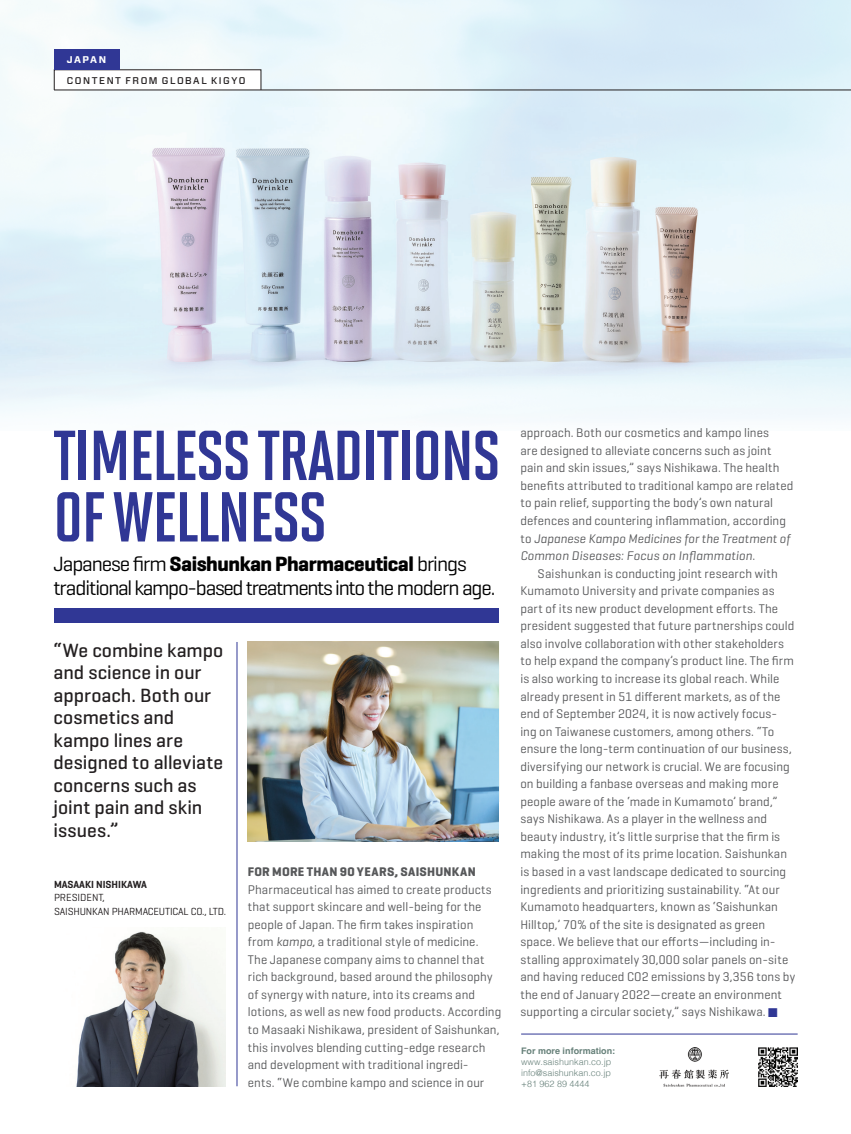
<style>
.page{position:relative;width:851px;height:1134px;background:#fff}
.page>*{position:absolute;margin:0;border:0;box-sizing:border-box;transform-origin:0 0}
.t1{font:70.5px/61.5px "Solano Gothic MVB Bd Cap";letter-spacing:-.025em;color:#303795}
.t2{font:21px/24px "Geogrotesque";letter-spacing:-.06em;color:#010101}
.t3{font:500 19.5px/22.5px "Geogrotesque";color:#231f20}
.t4{font:12.75px/17.5px "Geogrotesque";letter-spacing:.01em;color:#57585a}
.t5{font:700 12.75px "Geogrotesque";letter-spacing:.025em;color:#57585a}
.t6{font:10.5px/13.5px "Geogrotesque";letter-spacing:-.015em;color:#231f20}
.t7{font:600 10.5px "Geogrotesque";color:#231f20}
.t8{font:500 9.75px "Forza";letter-spacing:.16em;color:#231f20}
.t9{font:700 9.75px "Forza";letter-spacing:.15em;color:#fff}
.t10{font:300 9px/10.8px "Helvetica";color:#67817a;text-align:justify}
.t11{font:700 9px "Helvetica";color:#67817a}
.s1{font-weight:700}
.s2{font-style:italic}
.s3{color:#303795}
</style>
<div class="page">
<img style="left:0;top:0;width:850px;height:420px">
<div style="left:54px;top:608px;width:444px;height:15px;background:#303795"></div>
<img style="left:758px;top:1048px;width:39px;height:39px">
<img style="left:659px;top:1048px;width:69px;height:39px">
<hr style="left:521px;top:1034px;width:276px;height:1px;background:#303795">
<hr style="left:237px;top:642px;width:1px;height:444px;background:#303795">
<img style="left:76px;top:931px;width:150px;height:156px">
<img style="left:248px;top:642px;width:250px;height:199px">
<div style="left:54px;top:70px;width:207px;height:20px;background:#fff"></div>
<div style="left:54px;top:49px;width:66px;height:21px;background:#303795"></div>
<hr style="left:54px;top:90px;width:796px;height:1px;background:#231f20">
<p class="t9" style="left:67px;top:53px;width:41px">JAPAN</p>
<p class="t8" style="left:67px;top:74px;width:180px">CONTENT FROM GLOBAL KIGYO</p>
<h1 class="t1" style="left:53px;top:425px;width:449px">TIMELESS TRADITIONS<br>OF WELLNESS</h1>
<h2 class="t2" style="left:53px;top:552px;width:443px">Japanese firm <span class="s1">Saishunkan Pharmaceutical</span> brings traditional kampo-based treatments into the modern age.</h2>
<h3 class="t3" style="left:54px;top:638px;width:171px">“We combine kampo and science in our approach. Both our cosmetics and kampo lines are designed to alleviate concerns such as joint pain and skin issues.”</h3>
<p class="t7" style="left:54px;top:877px;width:94px">MASAAKI NISHIKAWA</p>
<p class="t6" style="left:54px;top:890px;width:173px">PRESIDENT,<br>SAISHUNKAN PHARMACEUTICAL CO., LTD.</p>
<p class="t5" style="left:248px;top:864px;width:229px">FOR MORE THAN 90 YEARS, SAISHUNKAN</p>
<p class="t4" style="left:248px;top:880px;width:255px">Pharmaceutical has aimed to create products that support skincare and well-being for the people of Japan. The firm takes inspiration from <span class="s2">kampo</span>, a traditional style of medicine.<br>The Japanese company aims to channel that rich background, based around the philosophy of synergy with nature, into its creams and lotions, as well as new food products. According to Masaaki Nishikawa, president of Saishunkan, this involves blending cutting-edge research and development with traditional ingredi-<br>ents. “We combine kampo and science in our</p>
<p class="t4" style="left:520px;top:424px;width:274px">approach. Both our cosmetics and kampo lines<br>are designed to alleviate concerns such as joint pain and skin issues,” says Nishikawa. The health benefits attributed to traditional kampo are related to pain relief, supporting the body’s own natural defences and countering inflammation, according to <span class="s2">Japanese Kampo Medicines for the Treatment of Common Diseases: Focus on Inflammation</span>.</p>
<p class="t4" style="left:520px;top:564px;width:276px;text-indent:17px">Saishunkan is conducting joint research with Kumamoto University and private companies as part of its new product development efforts. The president suggested that future partnerships could also involve collaboration with other stakeholders to help expand the company’s product line. The firm is also working to increase its global reach. While already present in 51 different markets, as of the end of September 2024, it is now actively focus&shy;ing on Taiwanese customers, among others. “To ensure the long-term continuation of our business, diversifying our network is crucial. We are focusing on building a fanbase overseas and making more people aware of the ‘made in Kumamoto’ brand,” says Nishikawa. As a player in the wellness and beauty industry, it’s little surprise that the firm is making the most of its prime location. Saishunkan is based in a vast landscape dedicated to sourcing ingredients and prioritizing sustainability. “At our Kumamoto headquarters, known as ‘Saishunkan Hilltop,’ 70% of the site is designated as green space. We believe that our efforts—including in&shy;stalling approximately 30,000 solar panels on-site and having reduced CO2 emissions by 3,356 tons by the end of January 2022—create an environment supporting a circular society,” says Nishikawa. <span class="s3">■</span></p>
<p class="t11" style="left:521px;top:1047px;width:96px">For more information:</p>
<p class="t10" style="left:521px;top:1057px;width:92px">www.saishunkan.co.jp info@saishunkan.co.jp +81 962 89 4444</p>
</div>
